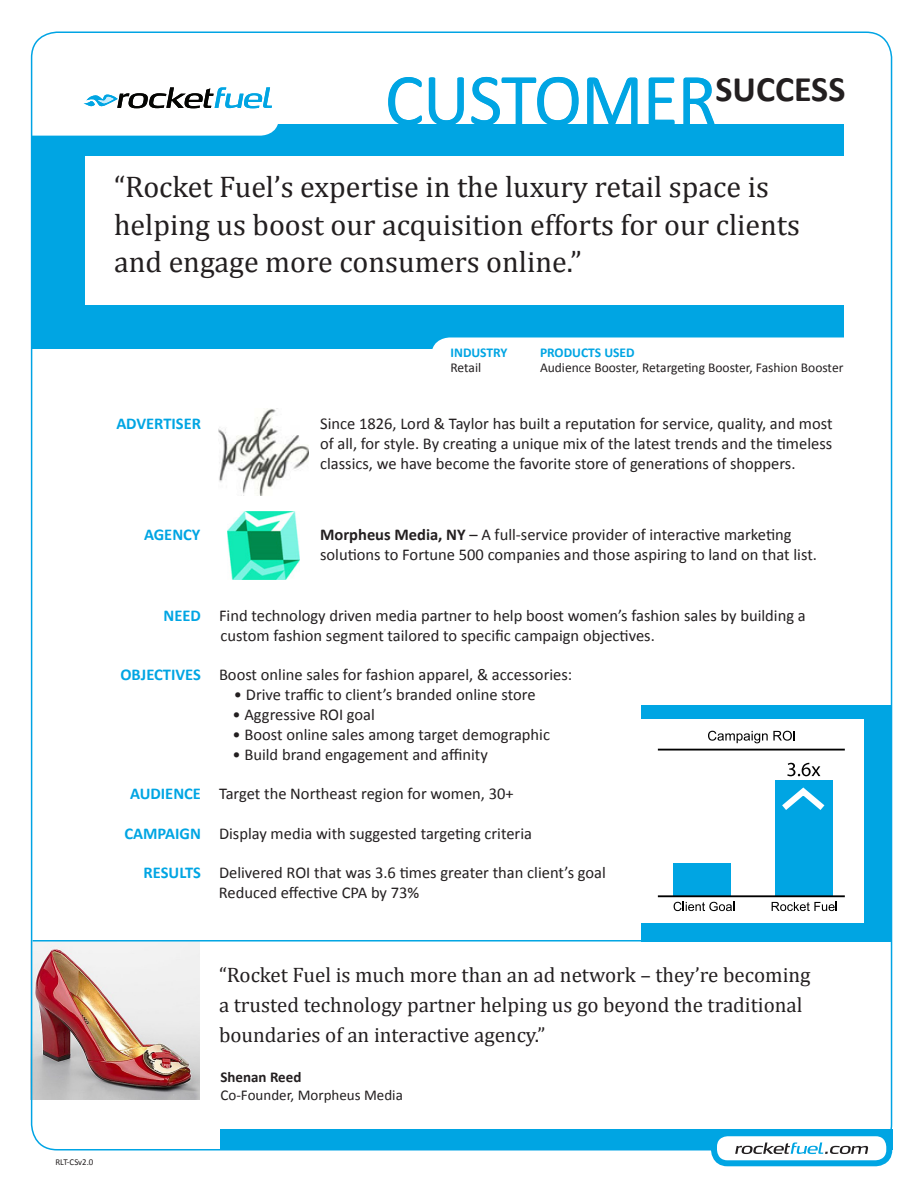
<style>
.page{position:relative;width:918px;height:1188px;background:#fff}
.page>*{position:absolute;margin:0;border:0;box-sizing:border-box;transform-origin:0 0}
.t1{font:75px "Calibri";letter-spacing:-.01em;color:#00a5e3}
.t2{font:700 36px "Calibri";color:#231f20}
.t3{font:30px/37.5px "Cambria";color:#231f20}
.t4{font:21px/30px "Cambria";color:#231f20}
.t5{font:16.5px/19.8px "Calibri";color:#231f20}
.t6{font:700 16.5px "Calibri";color:#00a5e3}
.t7{font:15px "Calibri";color:#231f20}
.t8{font:700 15px "Calibri";color:#231f20}
.t9{font:13.5px "Calibri";color:#231f20}
.t10{font:700 13.5px "Calibri";color:#00a5e3}
.t11{font:9px "Calibri";color:#231f20}
.s1{font-weight:700}
.s2{font-weight:700;color:#00a5e3}
</style>
<div class="page">
<img style="left:34px;top:942px;width:166px;height:158px">
<div style="left:32px;top:124px;width:812px;height:225px;background:#00a5e3"></div>
<div style="left:86px;top:156px;width:784px;height:148px;background:#fff"></div>
<div style="left:641px;top:705px;width:251px;height:237px;background:#00a5e3"></div>
<div style="left:630px;top:719px;width:234px;height:204px;background:#fff"></div>
<img style="left:219px;top:408px;width:90px;height:88px">
<img style="left:228px;top:511px;width:72px;height:69px">
<div style="left:673px;top:863px;width:57px;height:33px;background:#00a5e3"></div>
<div style="left:775px;top:781px;width:57px;height:115px;background:#00a5e3"></div>
<svg style="left:708px;top:731px;width:87px;height:12px"></svg>
<hr style="left:658px;top:749px;width:187px;height:2px;background:#000">
<hr style="left:658px;top:895px;width:187px;height:2px;background:#000">
<svg style="left:674px;top:902px;width:60px;height:9px"></svg>
<svg style="left:772px;top:902px;width:65px;height:9px"></svg>
<svg style="left:782px;top:787px;width:43px;height:23px"></svg>
<svg style="left:787px;top:763px;width:33px;height:13px"></svg>
<div style="left:432px;top:338px;width:433px;height:40px;background:#fff;border-radius:18px"></div>
<hr style="left:33px;top:940px;width:660px;height:2px;background:#00a5e3">
<div style="left:220px;top:1130px;width:672px;height:20px;background:#00a5e3"></div>
<svg style="left:30px;top:37px;width:248px;height:99px"></svg>
<div style="left:714px;top:1133px;width:175px;height:30px;background:#fff;border-radius:13px"></div>
<div style="left:711px;top:1130px;width:181px;height:36px;border:6px solid #00a5e3;border-radius:13px"></div>
<svg style="left:735px;top:1142px;width:133px;height:12px"></svg>
<p class="t1" style="left:385px;top:54px;width:334px">CUSTOMER</p>
<p class="t2" style="left:716px;top:66px;width:131px">SUCCESS</p>
<p class="t3" style="left:114px;top:168px;width:687px">“Rocket Fuel’s expertise in the luxury retail space is helping us boost our acquisition efforts for our clients and engage more consumers online.”</p>
<p class="t6" style="left:116px;top:414px;width:86px">ADVERTISER</p>
<p class="t10" style="left:450px;top:344px;width:59px">INDUSTRY</p>
<p class="t9" style="left:450px;top:359px;width:32px">Retail</p>
<p class="t10" style="left:540px;top:344px;width:96px">PRODUCTS USED</p>
<p class="t9" style="left:540px;top:359px;width:305px">Audience Booster, Retargeting Booster, Fashion Booster</p>
<p class="t5" style="left:320px;top:413px;width:514px;text-align:justify">Since 1826, Lord &amp; Taylor has built a reputation for service, quality, and most of all, for style. By creating a unique mix of the latest trends and the timeless classics, we have become the favorite store of generations of shoppers.</p>
<p class="t6" style="left:144px;top:524px;width:58px">AGENCY</p>
<p class="t5" style="left:320px;top:524px;width:498px"><span class="s1">Morpheus Media, NY</span> – A full-service provider of interactive marketing solutions to Fortune 500 companies and those aspiring to land on that list.</p>
<p class="t5" style="left:220px;top:605px;width:587px;text-indent:-57px"><span class="s2">NEED</span> Find technology driven media partner to help boost women’s fashion sales by building a custom fashion segment tailored to specific campaign objectives.</p>
<p class="t5" style="left:120px;top:664px;width:453px"><span class="s2">OBJECTIVES</span> Boost online sales for fashion apparel, &amp; accessories:</p>
<p class="t5" style="left:234px;top:684px;width:303px">• Drive traffic to client’s branded online store</p>
<p class="t5" style="left:232px;top:704px;width:144px">• Aggressive ROI goal</p>
<p class="t5" style="left:232px;top:724px;width:319px">• Boost online sales among target demographic</p>
<p class="t5" style="left:232px;top:743px;width:257px">• Build brand engagement and affinity</p>
<p class="t5" style="left:130px;top:783px;width:385px"><span class="s2">AUDIENCE</span> Target the Northeast region for women, 30+</p>
<p class="t5" style="left:124px;top:823px;width:409px"><span class="s2">CAMPAIGN</span> Display media with suggested targeting criteria</p>
<p class="t5" style="left:144px;top:862px;width:464px"><span class="s2">RESULTS</span> Delivered ROI that was 3.6 times greater than client’s goal</p>
<p class="t5" style="left:219px;top:882px;width:202px">Reduced effective CPA by 73%</p>
<p class="t11" style="left:56px;top:1157px;width:39px">RLT-CSv2.0</p>
<p class="t4" style="left:219px;top:959px;width:593px">“Rocket Fuel is much more than an ad network – they’re becoming a trusted technology partner helping us go beyond the traditional boundaries of an interactive agency.”</p>
<p class="t8" style="left:220px;top:1068px;width:82px">Shenan Reed</p>
<p class="t7" style="left:220px;top:1086px;width:184px">Co-Founder, Morpheus Media</p>
</div>
